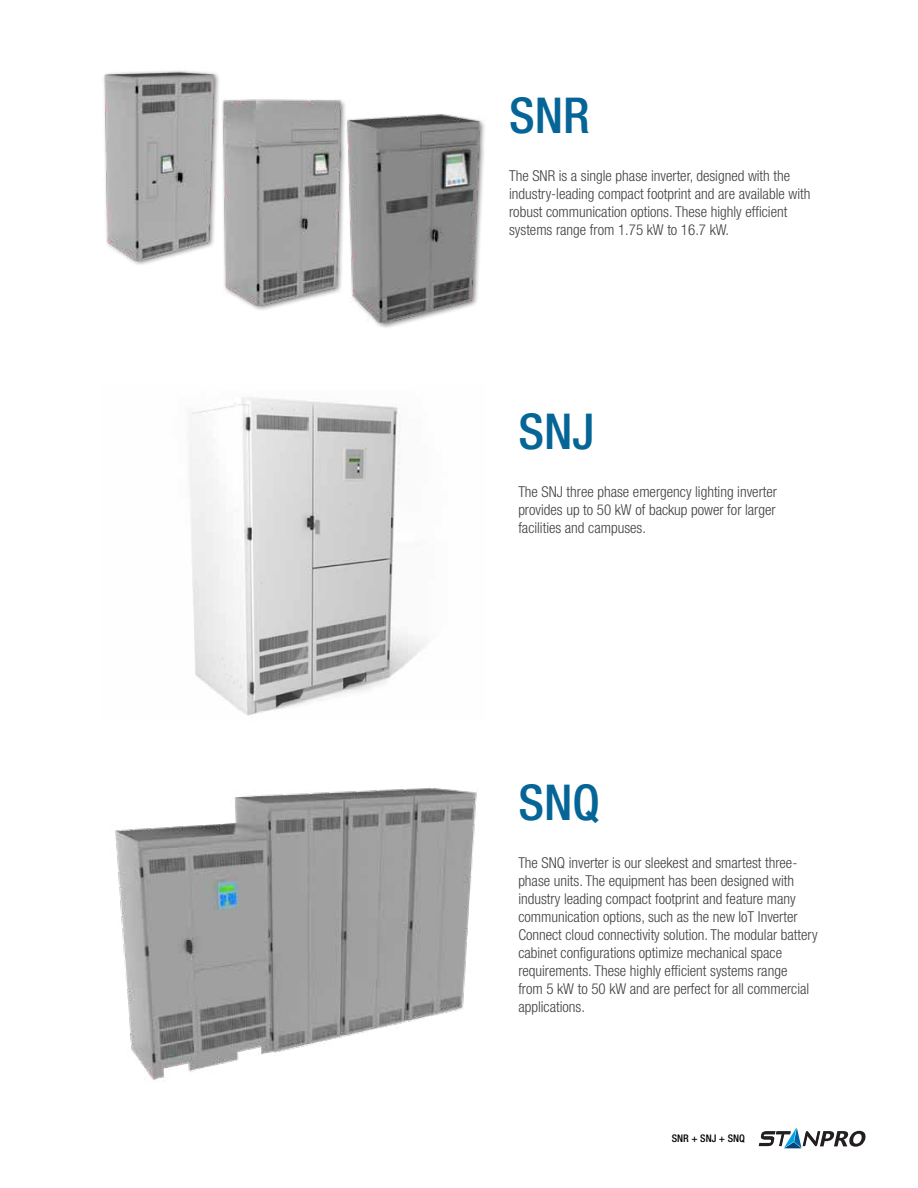
<style>
.page{position:relative;width:918px;height:1188px;background:#fff}
.page>*{position:absolute;margin:0;border:0;box-sizing:border-box;transform-origin:0 0}
.t1{font:500 condensed 49.5px "Helvetica Neue";color:#056596}
.t2{font:300 condensed 15px/18px "Helvetica Neue";color:#414042}
.t3{font:500 condensed 10.5px "Helvetica Neue";color:#000}
</style>
<div class="page">
<svg style="left:759px;top:1128px;width:107px;height:20px"></svg>
<img style="left:189px;top:397px;width:239px;height:319px">
<img style="left:115px;top:788px;width:362px;height:294px">
<img style="left:103px;top:70px;width:116px;height:195px">
<img style="left:178px;top:80px;width:128px;height:225px">
<div style="left:345px;top:112px;width:141px;height:217px;background:#000;opacity:.5"></div>
<img style="left:306px;top:99px;width:180px;height:223px">
<h1 class="t1" style="left:509px;top:97px;width:82px">SNR</h1>
<p class="t2" style="left:509px;top:167px;width:303px">The SNR is a single phase inverter, designed with the industry-leading compact footprint and are available with robust communication options. These highly efficient systems range from 1.75 kW to 16.7 kW.</p>
<h1 class="t1" style="left:518px;top:413px;width:78px">SNJ</h1>
<p class="t2" style="left:518px;top:484px;width:260px;text-align:justify">The SNJ three phase emergency lighting inverter provides up to 50 kW of backup power for larger facilities and campuses.</p>
<h1 class="t1" style="left:518px;top:784px;width:83px">SNQ</h1>
<p class="t2" style="left:518px;top:855px;width:301px">The SNQ inverter is our sleekest and smartest three&shy;phase units. The equipment has been designed with industry leading compact footprint and feature many communication options, such as the new IoT Inverter Connect cloud connectivity solution. The modular battery cabinet configurations optimize mechanical space requirements. These highly efficient systems range<br>from 5 kW to 50 kW and are perfect for all commercial applications.</p>
<p class="t3" style="left:672px;top:1134px;width:75px">SNR + SNJ + SNQ</p>
</div>
